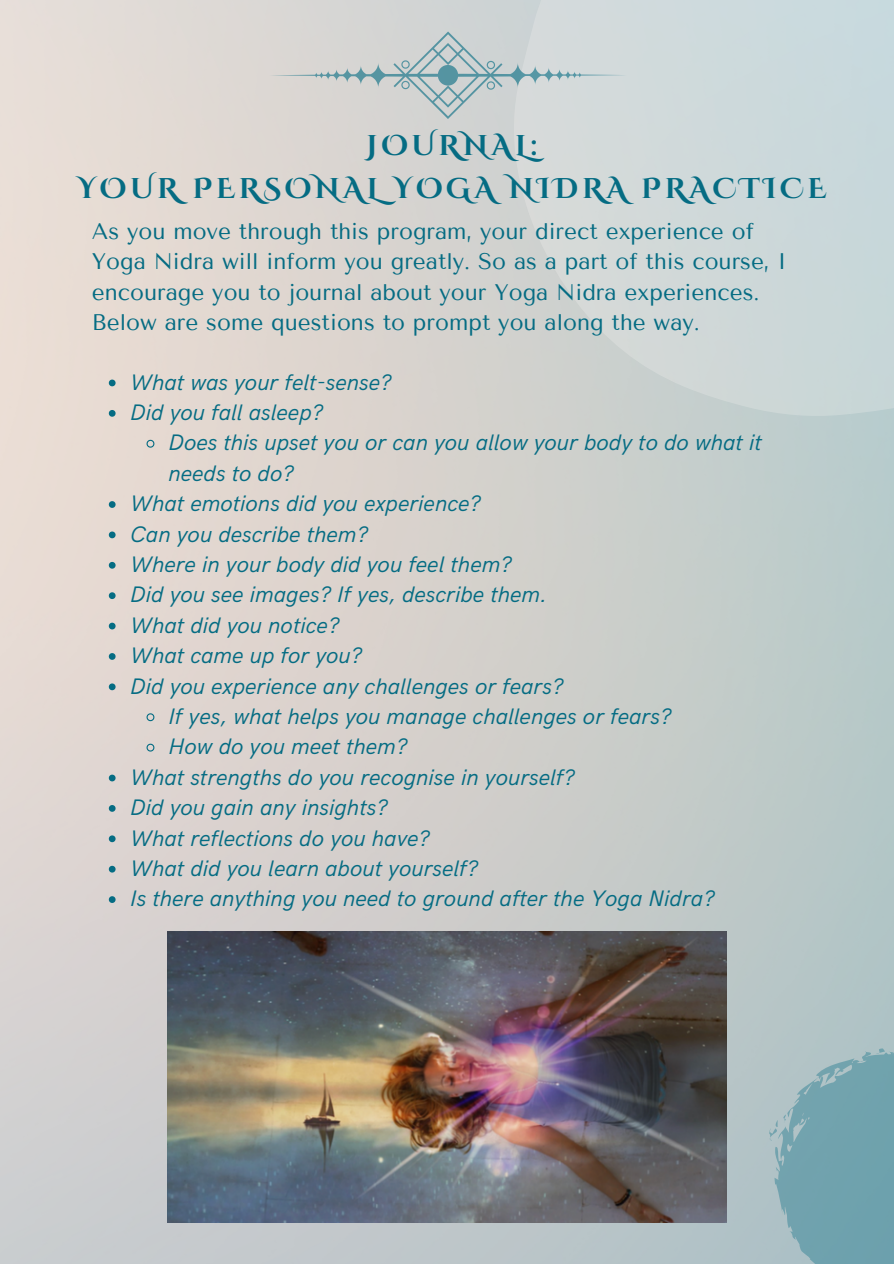
<style>
.page{position:relative;width:894px;height:1264px;background:#fff}
.page>*{position:absolute;margin:0;border:0;box-sizing:border-box;transform-origin:0 0}
.t1{font:700 28.5px "Cinzel Decorative";letter-spacing:.125em;color:#056c83}
.t2{font:italic 22.5px/30.3px "HK Grotesk";color:#056c83}
.t3{font:22.5px/30.3px "Tenor Sans";color:#056c83}
</style>
<div class="page">
<img style="left:0;top:0;width:893px;height:1263px">
<svg style="left:424px;top:0;width:469px;height:527px;background:#ccd4d4"></svg>
<svg style="left:269px;top:32px;width:357px;height:87px;background:#cad0d0"></svg>
<svg style="left:768px;top:1048px;width:126px;height:215px;background:#80aab3"></svg>
<svg style="left:109px;top:379px;width:6px;height:7px"></svg>
<svg style="left:109px;top:410px;width:6px;height:7px"></svg>
<svg style="left:146px;top:439px;width:9px;height:9px"></svg>
<svg style="left:109px;top:501px;width:6px;height:7px"></svg>
<svg style="left:109px;top:531px;width:6px;height:7px"></svg>
<svg style="left:109px;top:562px;width:6px;height:6px"></svg>
<svg style="left:109px;top:592px;width:6px;height:7px"></svg>
<svg style="left:109px;top:622px;width:6px;height:7px"></svg>
<svg style="left:109px;top:653px;width:6px;height:7px"></svg>
<svg style="left:109px;top:683px;width:6px;height:7px"></svg>
<svg style="left:146px;top:712px;width:9px;height:10px"></svg>
<svg style="left:146px;top:743px;width:9px;height:9px"></svg>
<svg style="left:109px;top:774px;width:6px;height:7px"></svg>
<svg style="left:109px;top:805px;width:6px;height:6px"></svg>
<svg style="left:109px;top:835px;width:6px;height:7px"></svg>
<svg style="left:109px;top:865px;width:6px;height:7px"></svg>
<svg style="left:109px;top:896px;width:6px;height:7px"></svg>
<img style="left:168px;top:931px;width:558px;height:291px">
<p class="t1" style="left:366px;top:127px;width:179px">JOURNAL:</p>
<p class="t1" style="left:77px;top:170px;width:750px">YOUR PERSONALYOGA NIDRA PRACTICE</p>
<p class="t3" style="left:92px;top:216px;width:696px">As you move through this program, your direct experience of<br>Yoga Nidra will inform you greatly. So as a part of this course, I encourage you to journal about your Yoga Nidra experiences.</p>
<p class="t3" style="left:92px;top:307px;width:609px">Below are some questions to prompt you along the way.</p>
<p class="t2" style="left:130px;top:368px;width:263px">What was your felt-sense?</p>
<p class="t2" style="left:130px;top:398px;width:194px">Did you fall asleep?</p>
<p class="t2" style="left:168px;top:428px;width:594px">Does this upset you or can you allow your body to do what it needs to do?</p>
<p class="t2" style="left:130px;top:489px;width:352px">What emotions did you experience?</p>
<p class="t2" style="left:130px;top:519px;width:239px">Can you describe them?</p>
<p class="t2" style="left:130px;top:550px;width:383px">Where in your body did you feel them?</p>
<p class="t2" style="left:130px;top:580px;width:419px">Did you see images? If yes, describe them.</p>
<p class="t2" style="left:130px;top:611px;width:210px">What did you notice?</p>
<p class="t2" style="left:130px;top:641px;width:233px">What came up for you?</p>
<p class="t2" style="left:130px;top:671px;width:434px">Did you experience any challenges or fears?</p>
<p class="t2" style="left:168px;top:702px;width:504px">If yes, what helps you manage challenges or fears?</p>
<p class="t2" style="left:168px;top:732px;width:240px">How do you meet them?</p>
<p class="t2" style="left:130px;top:762px;width:446px">What strengths do you recognise in yourself?</p>
<p class="t2" style="left:130px;top:793px;width:259px">Did you gain any insights?</p>
<p class="t2" style="left:130px;top:823px;width:301px">What reflections do you have?</p>
<p class="t2" style="left:130px;top:854px;width:349px">What did you learn about yourself?</p>
<p class="t2" style="left:130px;top:884px;width:585px">Is there anything you need to ground after the Yoga Nidra?</p>
</div>
